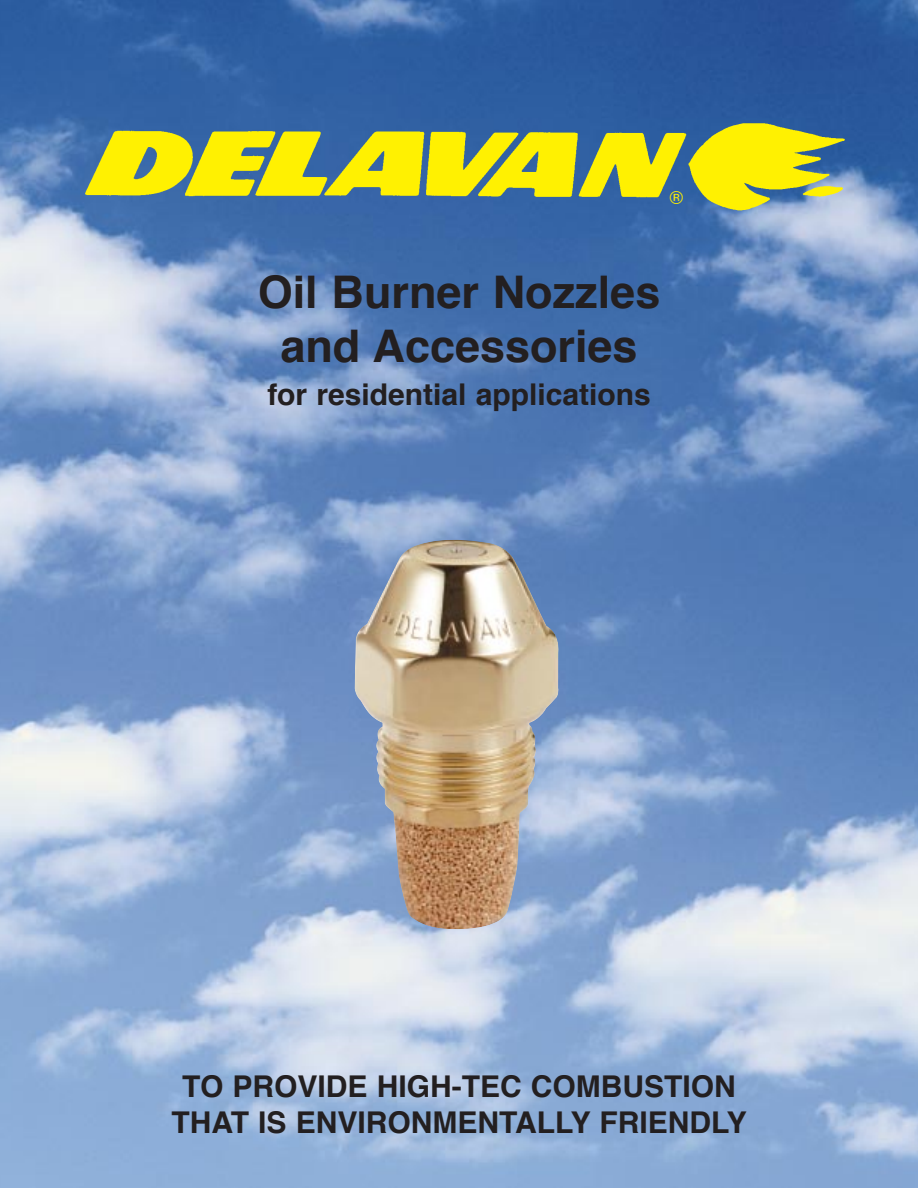
<style>
.page{position:relative;width:918px;height:1188px;background:#fff}
.page>*{position:absolute;margin:0;border:0;box-sizing:border-box;transform-origin:0 0}
.t1{font:700 45px/54px "Helvetica";color:#231f20;text-align:center}
.t2{font:700 30px/36px "Helvetica";color:#231f20;text-align:center}
.t3{font:18px "Helvetica";color:#fff101}
</style>
<div class="page">
<img style="left:0;top:0;width:918px;height:1188px">
<img style="left:355px;top:540px;width:204px;height:389px">
<img style="left:75px;top:112px;width:625px;height:107px">
<img style="left:662px;top:120px;width:193px;height:94px">
<p class="t3" style="left:670px;top:191px;width:15px">®</p>
<h1 class="t1" style="left:258px;top:269px;width:404px">Oil Burner Nozzles and Accessories</h1>
<p class="t2" style="left:267px;top:379px;width:385px">for residential applications</p>
<p class="t2" style="left:171px;top:1071px;width:577px">TO PROVIDE HIGH-TEC COMBUSTION<br>THAT IS ENVIRONMENTALLY FRIENDLY</p>
</div>
